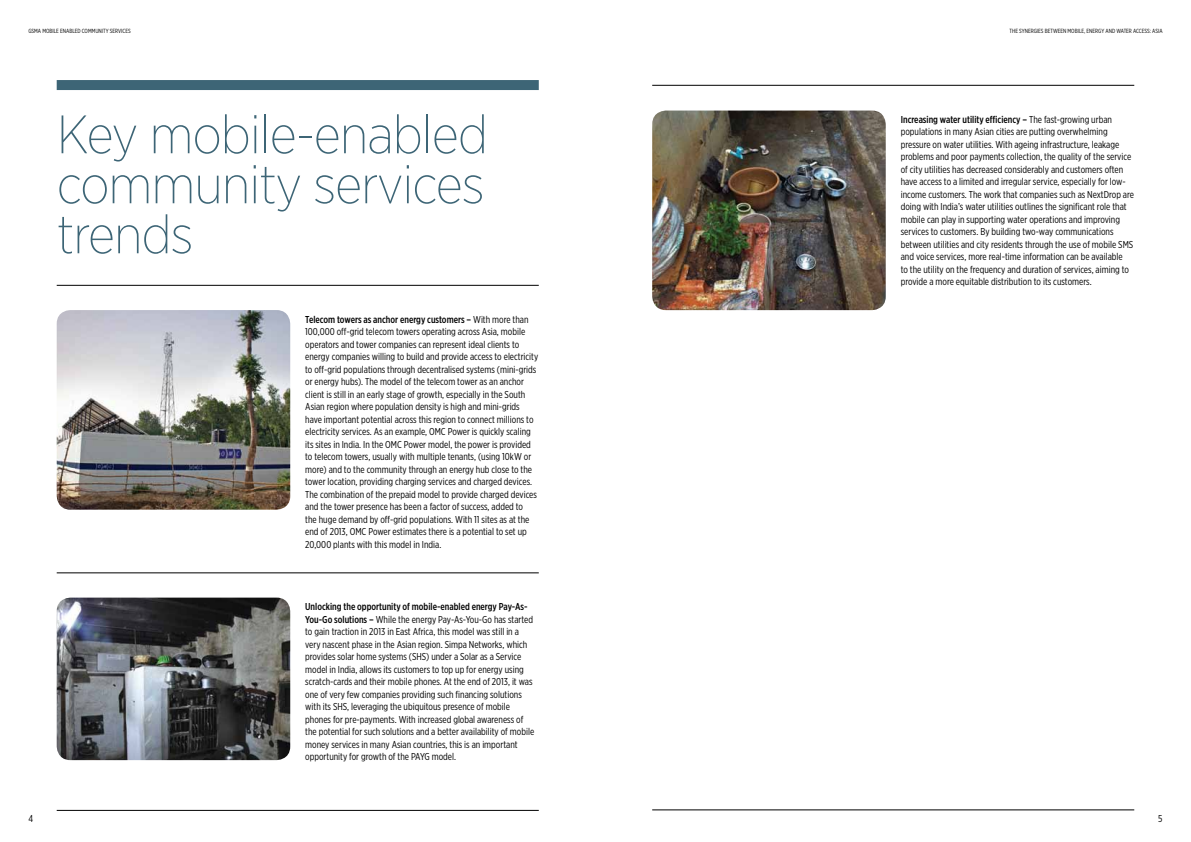
<style>
.page{position:relative;width:1191px;height:842px;background:#fff}
.page>*{position:absolute;margin:0;border:0;box-sizing:border-box;transform-origin:0 0}
.t1{font:200 54px/50px "Gotham Narrow";letter-spacing:-.02em;color:#3d6576;text-align:justify}
.t2{font:10px/12.5px "Gotham X Narrow";color:#000}
.t3{font:6px "Gotham X Narrow";color:#000}
.s1{font-weight:500}
</style>
<div class="page">
<hr style="left:652px;top:85px;width:482px;height:1px;background:#000">
<div style="left:57px;top:80px;width:482px;height:10px;background:#3d6576"></div>
<hr style="left:57px;top:285px;width:482px;height:1px;background:#000">
<hr style="left:652px;top:810px;width:482px;height:1px;background:#000">
<hr style="left:57px;top:810px;width:482px;height:1px;background:#000">
<hr style="left:57px;top:573px;width:482px;height:1px;background:#000">
<img style="left:57px;top:310px;width:233px;height:200px">
<img style="left:652px;top:111px;width:233px;height:199px">
<img style="left:57px;top:598px;width:233px;height:162px">
<p class="t3" style="left:28px;top:27px;width:104px">gsma mobile enabled community services</p>
<p class="t3" style="left:1009px;top:27px;width:154px">The Synergies between Mobile, Energy and Water Access: Asia</p>
<h1 class="t1" style="left:57px;top:108px;width:433px">Key mobile-enabled community services trends</h1>
<p class="t2" style="left:305px;top:313px;width:234px"><span class="s1">Telecom towers as anchor energy customers –</span> With more than 100,000 off-grid telecom towers operating across Asia, mobile operators and tower companies can represent ideal clients to energy companies willing to build and provide access to electricity to off-grid populations through decentralised systems (mini-grids or energy hubs). The model of the telecom tower as an anchor client is still in an early stage of growth, especially in the South Asian region where population density is high and mini-grids have important potential across this region to connect millions to electricity services. As an example, OMC Power is quickly scaling its sites in India. In the OMC Power model, the power is provided to telecom towers, usually with multiple tenants, (using 10kW or more) and to the community through an energy hub close to the tower location, providing charging services and charged devices.<br>The combination of the prepaid model to provide charged devices and the tower presence has been a factor of success, added to<br>the huge demand by off-grid populations. With 11 sites as at the end of 2013, OMC Power estimates there is a potential to set up 20,000 plants with this model in India.</p>
<p class="t2" style="left:305px;top:600px;width:230px"><span class="s1">Unlocking the opportunity of mobile-enabled energy Pay-As-You-Go solutions –</span> While the energy Pay-As-You-Go has started to gain traction in 2013 in East Africa, this model was still in a very nascent phase in the Asian region. Simpa Networks, which provides solar home systems (SHS) under a Solar as a Service model in India, allows its customers to top up for energy using scratch-cards and their mobile phones. At the end of 2013, it was one of very few companies providing such financing solutions with its SHS, leveraging the ubiquitous presence of mobile phones for pre-payments. With increased global awareness of the potential for such solutions and a better availability of mobile money services in many Asian countries, this is an important opportunity for growth of the PAYG model.</p>
<p class="t2" style="left:900px;top:113px;width:235px"><span class="s1">Increasing water utility efficiency –</span> The fast-growing urban populations in many Asian cities are putting overwhelming pressure on water utilities. With ageing infrastructure, leakage problems and poor payments collection, the quality of the service of city utilities has decreased considerably and customers often have access to a limited and irregular service, especially for low&shy;income customers. The work that companies such as NextDrop are doing with India’s water utilities outlines the significant role that mobile can play in supporting water operations and improving services to customers. By building two-way communications between utilities and city residents through the use of mobile SMS and voice services, more real-time information can be available<br>to the utility on the frequency and duration of services, aiming to provide a more equitable distribution to its customers.</p>
<p class="t2" style="left:28px;top:812px;width:6px">4</p>
<p class="t2" style="left:1158px;top:812px;width:6px">5</p>
</div>
